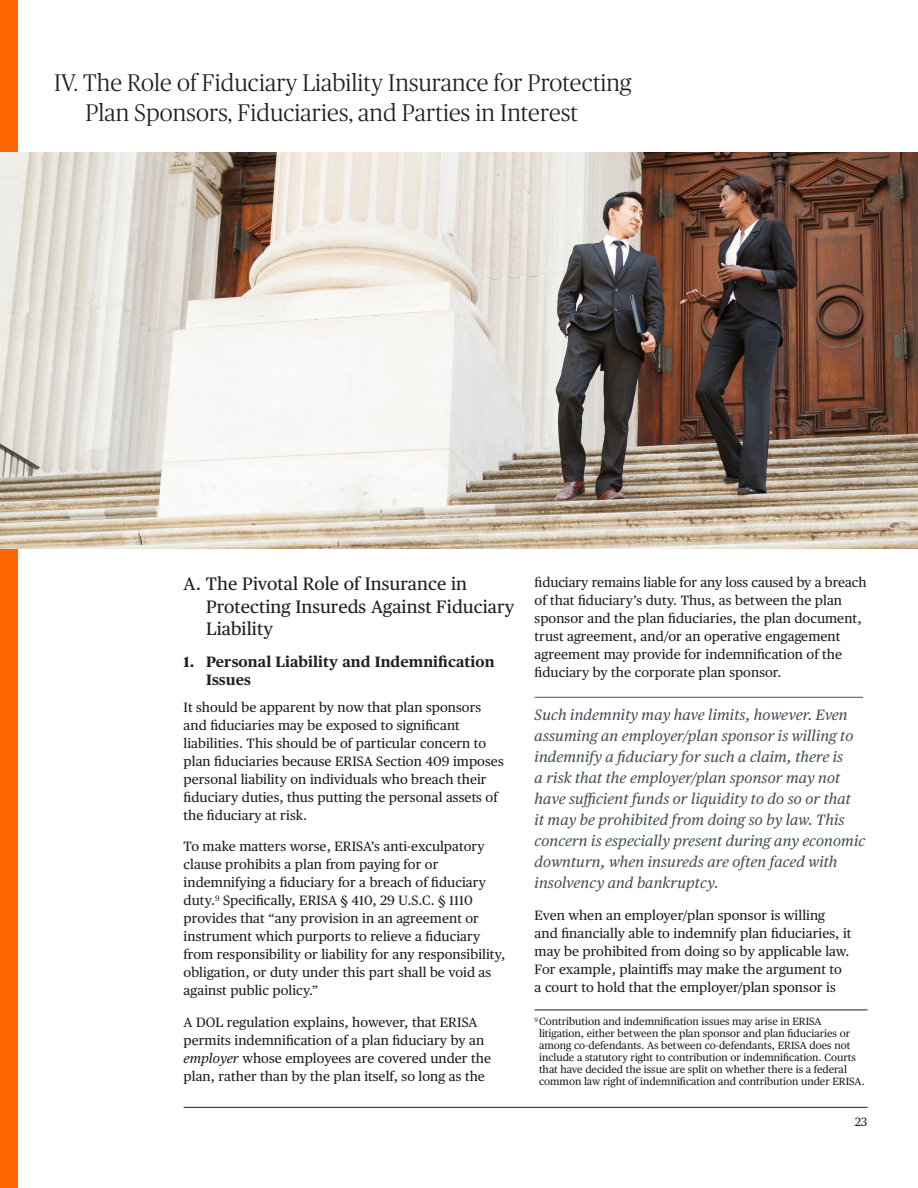
<style>
.page{position:relative;width:918px;height:1188px;background:#fff}
.page>*{position:absolute;margin:0;border:0;box-sizing:border-box;transform-origin:0 0}
.Heading_A{font:300 24px/30px "Publico Headline";letter-spacing:.005em;color:#231f20}
.Heading_B{font:18px/22.5px "Publico Text";letter-spacing:.005em;color:#231f20}
.Callout{font:italic 15px/21px "Publico Text";letter-spacing:.01em;color:#475259}
.Heading_C{font:700 15px/18px "Publico Text";letter-spacing:.005em;color:#231f20}
.Text_A{font:13.5px/18px "Publico Text";letter-spacing:.005em;color:#231f20}
.Page_Numbers{font:12px "Publico Text";color:#231f20}
.Footnotes_B{font:10.5px/12px "Publico Text";color:#231f20}
.s1{font-style:italic}
</style>
<div class="page">
<hr style="left:535px;top:697px;width:328px;height:1px;background:#475259">
<hr style="left:535px;top:1010px;width:333px;height:1px;background:#231f20">
<hr style="left:184px;top:1107px;width:684px;height:1px;background:#231f20">
<div style="left:0;top:0;width:18px;height:1188px;background:#f60"></div>
<img style="left:0;top:153px;width:918px;height:396px">
<p class="Heading_A" style="left:86px;top:66px;width:547px;text-indent:-32px">IV. The Role of Fiduciary Liability Insurance for Protecting<br>Plan Sponsors, Fiduciaries, and Parties in Interest</p>
<p class="Heading_B" style="left:206px;top:571px;width:310px;text-indent:-22px">A. The Pivotal Role of Insurance in<br>Protecting Insureds Against Fiduciary<br>Liability</p>
<p class="Heading_C" style="left:206px;top:651px;width:290px;text-indent:-22px">1. Personal Liability and Indemnification<br>Issues</p>
<p class="Text_A" style="left:184px;top:697px;width:322px">It should be apparent by now that plan sponsors and fiduciaries may be exposed to significant liabilities. This should be of particular concern to plan fiduciaries because ERISA Section 409 imposes personal liability on individuals who breach their fiduciary duties, thus putting the personal assets of the fiduciary at risk.</p>
<p class="Text_A" style="left:184px;top:837px;width:323px">To make matters worse, ERISA’s anti-exculpatory clause prohibits a plan from paying for or indemnifying a fiduciary for a breach of fiduciary duty.<sup>9</sup> Specifically, ERISA § 410, 29 U.S.C. § 1110 provides that “any provision in an agreement or instrument which purports to relieve a fiduciary from responsibility or liability for any responsibility, obligation, or duty under this part shall be void as against public policy.”</p>
<p class="Text_A" style="left:184px;top:1012px;width:309px">A DOL regulation explains, however, that ERISA permits indemnification of a plan fiduciary by an <span class="s1">employer</span> whose employees are covered under the plan, rather than by the plan itself, so long as the</p>
<p class="Text_A" style="left:535px;top:572px;width:333px">fiduciary remains liable for any loss caused by a breach of that fiduciary’s duty. Thus, as between the plan sponsor and the plan fiduciaries, the plan document, trust agreement, and/or an operative engagement agreement may provide for indemnification of the fiduciary by the corporate plan sponsor.</p>
<p class="Callout" style="left:535px;top:703px;width:332px">Such indemnity may have limits, however. Even assuming an employer/plan sponsor is willing to indemnify a fiduciary for such a claim, there is<br>a risk that the employer/plan sponsor may not have sufficient funds or liquidity to do so or that<br>it may be prohibited from doing so by law. This concern is especially present during any economic downturn, when insureds are often faced with insolvency and bankruptcy.</p>
<p class="Text_A" style="left:535px;top:905px;width:318px">Even when an employer/plan sponsor is willing and financially able to indemnify plan fiduciaries, it may be prohibited from doing so by applicable law.<br>For example, plaintiffs may make the argument to a court to hold that the employer/plan sponsor is</p>
<p class="Footnotes_B" style="left:539px;top:1015px;width:327px;text-indent:-4px"><sup>9</sup> Contribution and indemnification issues may arise in ERISA litigation, either between the plan sponsor and plan fiduciaries or among co-defendants. As between co-defendants, ERISA does not include a statutory right to contribution or indemnification. Courts that have decided the issue are split on whether there is a federal common law right of indemnification and contribution under ERISA.</p>
<p class="Page_Numbers" style="left:855px;top:1112px;width:14px">23</p>
</div>
